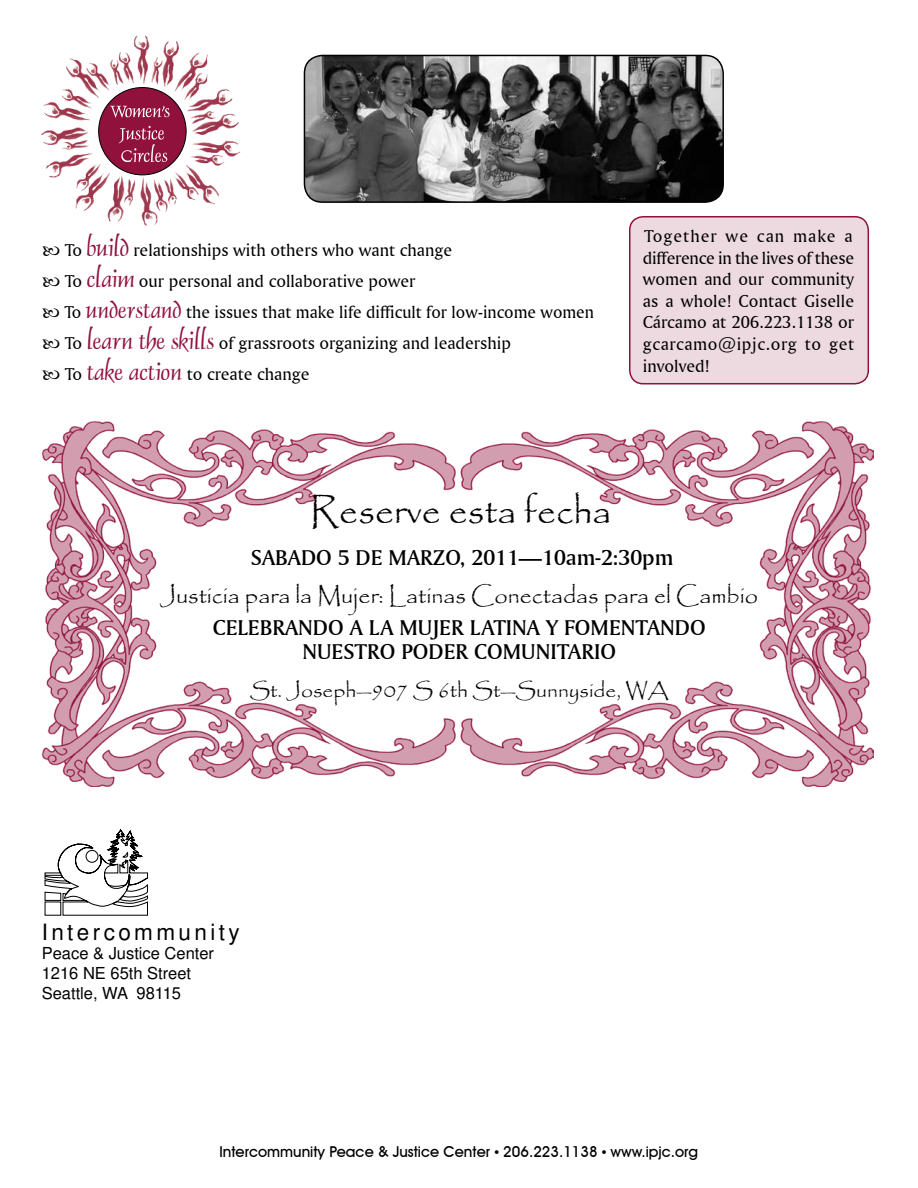
<style>
.page{position:relative;width:918px;height:1188px;background:#fff}
.page>*{position:absolute;margin:0;border:0;box-sizing:border-box;transform-origin:0 0}
.t1{font:37.5px "Papyrus";color:#000}
.t2{font:23.55px "Papyrus";color:#000}
.t3{font:22.5px/24px "Amerigo BT Medium A";color:#000;text-align:center}
.t4{font:22.5px "Helvetica";letter-spacing:.15em;color:#000}
.t5{font:20.55px "Papyrus";color:#000}
.t6{font:18px/21.6px "Amerigo BT Roman A";color:#000}
.t7{font:16.5px/19.8px "Helvetica";color:#000}
.t8{font:500 15px "Avant Garde IT Cby BT";color:#000}
.s1{font-family:"Dauphin Plain";font-size:24px;color:#90113b}
.s2{font-family:"Times New Roman";font-weight:400}
</style>
<div class="page">
<img style="left:42px;top:422px;width:831px;height:364px">
<svg style="left:44px;top:829px;width:104px;height:87px"></svg>
<img style="left:304px;top:55px;width:419px;height:147px">
<div style="left:304px;top:55px;width:420px;height:148px;border:2px solid #000;border-radius:18px"></div>
<img style="left:41px;top:35px;width:200px;height:191px">
<div style="left:99px;top:88px;width:87px;height:87px;background:#90113b;border-radius:50%"></div>
<svg style="left:110px;top:106px;width:60px;height:11px"></svg>
<svg style="left:119px;top:126px;width:48px;height:36px"></svg>
<div style="left:630px;top:217px;width:238px;height:167px;background:#edd9e0;border-radius:14px"></div>
<div style="left:629px;top:216px;width:240px;height:168px;border:2px solid #90113b;border-radius:14px"></div>
<p class="t6" style="left:64px;top:234px;width:531px;line-height:30.9px">To <span class="s1">build</span> relationships with others who want change<br>To <span class="s1">claim</span> our personal and collaborative power<br>To <span class="s1">understand</span> the issues that make life difficult for low-income women To <span class="s1">learn the skills</span> of grassroots organizing and leadership<br>To <span class="s1">take action</span> to create change</p>
<p class="t6" style="left:643px;top:225px;width:213px;text-align:justify">Together we can make a difference in the lives of these women and our community as a whole! Contact Giselle Cárcamo at 206.223.1138 or gcarcamo@ipjc.org to get involved!</p>
<h1 class="t1" style="left:310px;top:489px;width:303px">Reserve esta fecha</h1>
<p class="t3" style="left:251px;top:545px;width:424px">SABADO 5 DE MARZO, 2011—10am-2:30pm</p>
<h2 class="t2" style="left:160px;top:581px;width:600px">Justicia para la Mujer: Latinas Conectadas para el Cambio</h2>
<p class="t3" style="left:213px;top:615px;width:494px">CELEBRANDO A LA MUJER LATINA Y FOMENTANDO<br>NUESTRO PODER COMUNITARIO</p>
<p class="t5" style="left:250px;top:678px;width:420px">St. Joseph—907 S 6th St—Sunnyside, WA</p>
<p class="t4" style="left:42px;top:918px;width:199px">Intercommunity</p>
<p class="t7" style="left:42px;top:944px;width:174px">Peace &amp; Justice Center<br>1216 NE 65th Street<br>Seattle, WA 98115</p>
<p class="t8" style="left:219px;top:1143px;width:480px">Intercommunity Peace &amp; Justice Center <span class="s2">•</span> 206.223.1138 <span class="s2">•</span> www.ipjc.org</p>
</div>
